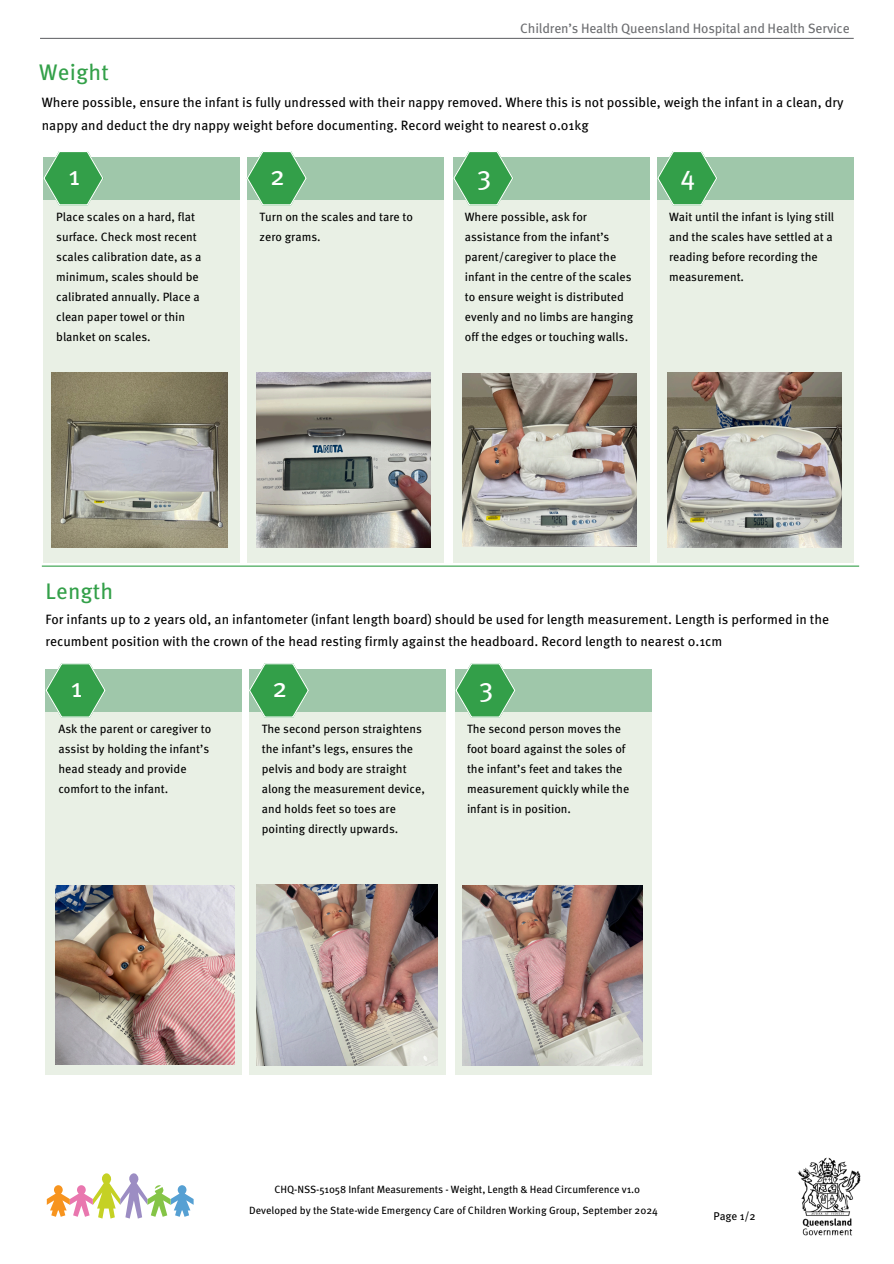
<style>
.page{position:relative;width:894px;height:1264px;background:#fff}
.page>*{position:absolute;margin:0;border:0;box-sizing:border-box;transform-origin:0 0}
.t1{font:27px "Meta OT";color:#fff}
.t2{font:22.5px "Meta OT";letter-spacing:.01em;color:#33a049}
.t3{font:13.5px/22.5px "Meta OT";color:#000}
.t4{font:13.5px "Meta OT";letter-spacing:-.015em;color:#6d6e71}
.t5{font:12px/20px "Meta OT";color:#000}
.t6{font:11.25px "Meta OT";color:#000}
.t7{font:10.5px "Meta OT";color:#000}
</style>
<div class="page">
<hr style="left:40px;top:38px;width:813px;height:1px;background:#6d6e71">
<svg style="left:47px;top:1173px;width:146px;height:45px"></svg>
<img style="left:797px;top:1157px;width:64px;height:79px">
<div style="left:43px;top:157px;width:197px;height:405px;background:#e9f0e5"></div>
<div style="left:43px;top:157px;width:197px;height:42px;background:#9fc7aa"></div>
<svg style="left:43px;top:151px;width:60px;height:54px"></svg>
<div style="left:246px;top:157px;width:197px;height:405px;background:#e9f0e5"></div>
<div style="left:246px;top:157px;width:197px;height:42px;background:#9fc7aa"></div>
<svg style="left:246px;top:151px;width:61px;height:54px"></svg>
<div style="left:453px;top:157px;width:196px;height:405px;background:#e9f0e5"></div>
<div style="left:453px;top:157px;width:196px;height:42px;background:#9fc7aa"></div>
<svg style="left:453px;top:151px;width:60px;height:54px"></svg>
<div style="left:657px;top:157px;width:196px;height:405px;background:#e9f0e5"></div>
<div style="left:657px;top:157px;width:196px;height:42px;background:#9fc7aa"></div>
<svg style="left:657px;top:151px;width:60px;height:54px"></svg>
<div style="left:45px;top:669px;width:197px;height:405px;background:#e9f0e5"></div>
<div style="left:45px;top:669px;width:197px;height:42px;background:#9fc7aa"></div>
<svg style="left:45px;top:663px;width:61px;height:54px"></svg>
<div style="left:249px;top:669px;width:196px;height:405px;background:#e9f0e5"></div>
<div style="left:249px;top:669px;width:196px;height:42px;background:#9fc7aa"></div>
<svg style="left:249px;top:663px;width:60px;height:54px"></svg>
<div style="left:455px;top:669px;width:197px;height:405px;background:#e9f0e5"></div>
<div style="left:455px;top:669px;width:197px;height:42px;background:#9fc7aa"></div>
<svg style="left:455px;top:663px;width:60px;height:54px"></svg>
<img style="left:52px;top:373px;width:175px;height:174px">
<img style="left:256px;top:373px;width:174px;height:174px">
<img style="left:667px;top:373px;width:174px;height:174px">
<img style="left:55px;top:885px;width:179px;height:179px">
<img style="left:256px;top:884px;width:181px;height:181px">
<img style="left:462px;top:885px;width:180px;height:180px">
<img style="left:744px;top:517px;width:29px;height:10px">
<img style="left:462px;top:373px;width:173px;height:173px">
<hr style="left:42px;top:565px;width:816px;height:1px;background:#33a049">
<h3 class="t2" style="left:39px;top:54px;width:71px">Weight</h3>
<h2 class="t4" style="left:520px;top:17px;width:331px">Children’s Health Queensland Hospital and Health Service</h2>
<h1 class="t3" style="left:42px;top:90px;width:803px">Where possible, ensure the infant is fully undressed with their nappy removed. Where this is not possible, weigh the infant in a clean, dry nappy and deduct the dry nappy weight before documenting. Record weight to nearest 0.01kg</h1>
<h1 class="t1" style="left:68px;top:154px;width:13px">1</h1>
<h2 class="t1" style="left:270px;top:154px;width:16px">2</h2>
<p class="t1" style="left:477px;top:154px;width:16px">3</p>
<p class="t1" style="left:680px;top:154px;width:17px">4</p>
<p class="t5" style="left:56px;top:206px;width:147px">Place scales on a hard, flat surface. Check most recent scales calibration date, as a minimum, scales should be calibrated annually. Place a clean paper towel or thin blanket on scales.</p>
<p class="t5" style="left:259px;top:206px;width:155px">Turn on the scales and tare to zero grams.</p>
<h3 class="t5" style="left:464px;top:206px;width:170px">Where possible, ask for assistance from the infant’s parent/caregiver to place the infant in the centre of the scales to ensure weight is distributed evenly and no limbs are hanging off the edges or touching walls.</h3>
<p class="t5" style="left:669px;top:206px;width:167px">Wait until the infant is lying still and the scales have settled at a reading before recording the measurement.</p>
<p class="t2" style="left:45px;top:573px;width:69px">Length</p>
<h2 class="t3" style="left:45px;top:607px;width:784px">For infants up to 2 years old, an infantometer (infant length board) should be used for length measurement. Length is performed in the recumbent position with the crown of the head resting firmly against the headboard. Record length to nearest 0.1cm</h2>
<p class="t1" style="left:71px;top:666px;width:13px">1</p>
<h3 class="t1" style="left:272px;top:666px;width:16px">2</h3>
<p class="t1" style="left:479px;top:666px;width:16px">3</p>
<h3 class="t5" style="left:58px;top:718px;width:154px">Ask the parent or caregiver to assist by holding the infant’s head steady and provide comfort to the infant.</h3>
<p class="t5" style="left:262px;top:718px;width:165px">The second person straightens the infant’s legs, ensures the pelvis and body are straight along the measurement device, and holds feet so toes are pointing directly upwards.</p>
<p class="t5" style="left:467px;top:718px;width:164px">The second person moves the foot board against the soles of the infant’s feet and takes the measurement quickly while the infant is in position.</p>
<p class="t7" style="left:274px;top:1181px;width:367px">CHQ-NSS-51058 Infant Measurements - Weight, Length &amp; Head Circumference v1.0</p>
<h3 class="t7" style="left:249px;top:1201px;width:410px">Developed by the State-wide Emergency Care of Children Working Group, September 2024</h3>
<p class="t6" style="left:713px;top:1207px;width:44px">Page 1/2</p>
</div>
